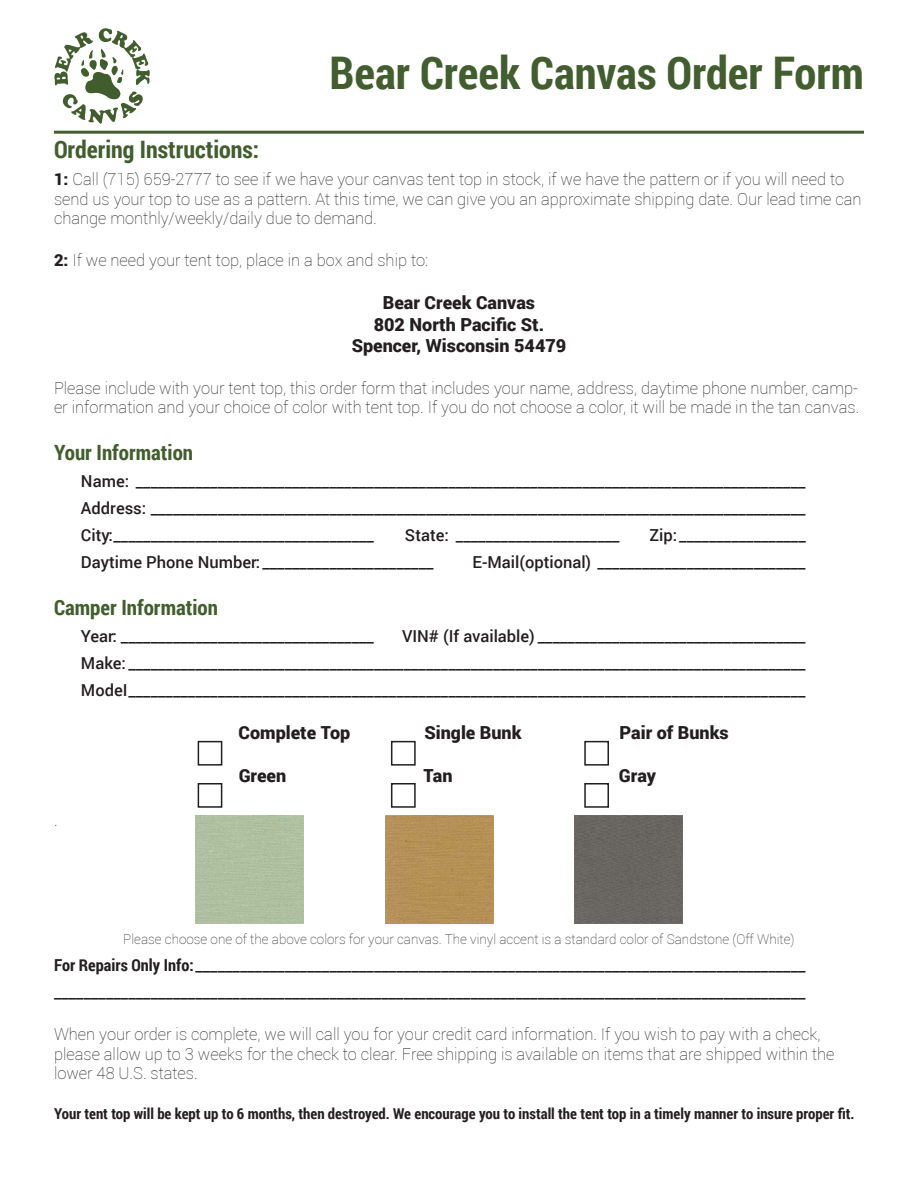
<style>
.page{position:relative;width:918px;height:1188px;background:#fff}
.page>*{position:absolute;margin:0;border:0;box-sizing:border-box;transform-origin:0 0}
.t1{font:700 45px "Roboto Condensed";color:#425d2e}
.t2{font:700 24px "Roboto Condensed";color:#425d2e}
.t3{font:700 21px "Roboto Condensed";color:#425d2e}
.t4{font:900 18px/21.6px "Roboto";color:#231f20;text-align:center}
.t5{font:500 16.5px/27px "Roboto";color:#231f20;text-align:justify}
.t6{font:100 16.5px/19.8px "Roboto";color:#231f20}
.t7{font:700 15px "Roboto Condensed";color:#231f20}
.t8{font:100 13.5px "Roboto";color:#231f20}
.s1{font-weight:900}
.s2{font-family:"Roboto Condensed";font-weight:700}
</style>
<div class="page">
<img style="left:54px;top:28px;width:95px;height:95px">
<hr style="left:54px;top:131px;width:810px;height:3px;background:#425d2e">
<div style="left:195px;top:815px;width:108px;height:108px;background:#afc0a1"></div>
<img style="left:385px;top:815px;width:108px;height:108px">
<div style="left:575px;top:815px;width:108px;height:108px;background:#696562"></div>
<div style="left:198px;top:741px;width:24px;height:25px;border:2px solid #231f20"></div>
<div style="left:198px;top:783px;width:24px;height:25px;border:2px solid #231f20"></div>
<div style="left:391px;top:783px;width:25px;height:25px;border:2px solid #231f20"></div>
<div style="left:584px;top:783px;width:25px;height:25px;border:2px solid #231f20"></div>
<div style="left:391px;top:741px;width:25px;height:25px;border:2px solid #231f20"></div>
<div style="left:584px;top:741px;width:25px;height:25px;border:2px solid #231f20"></div>
<h1 class="t1" style="left:329px;top:42px;width:536px">Bear Creek Canvas Order Form</h1>
<h2 class="t2" style="left:54px;top:132px;width:207px">Ordering Instructions:</h2>
<p class="t6" style="left:54px;top:168px;width:809px"><span class="s1">1:</span> Call (715) 659-2777 to see if we have your canvas tent top in stock, if we have the pattern or if you will need to send us your top to use as a pattern. At this time, we can give you an approximate shipping date. Our lead time can change monthly/weekly/daily due to demand.</p>
<p class="t6" style="left:54px;top:249px;width:376px"><span class="s1">2:</span> If we need your tent top, place in a box and ship to:</p>
<p class="t4" style="left:352px;top:291px;width:216px">Bear Creek Canvas<br>802 North Pacific St.<br>Spencer, Wisconsin 54479</p>
<p class="t6" style="left:54px;top:377px;width:807px">Please include with your tent top, this order form that includes your name, address, daytime phone number, camp&shy;er information and your choice of color with tent top. If you do not choose a color, it will be made in the tan canvas.</p>
<p class="t3" style="left:54px;top:438px;width:141px">Your Information</p>
<p class="t5" style="left:81px;top:467px;width:726px">Name: __________________________________________________________________________________________ Address: ________________________________________________________________________________________ City:___________________________________</p>
<p class="t5" style="left:405px;top:521px;width:216px">State: ______________________</p>
<p class="t5" style="left:649px;top:521px;width:158px">Zip: _________________</p>
<p class="t5" style="left:81px;top:548px;width:354px">Daytime Phone Number: _______________________</p>
<p class="t5" style="left:472px;top:548px;width:335px">E-Mail(optional) ____________________________</p>
<p class="t3" style="left:54px;top:593px;width:165px">Camper Information</p>
<p class="t5" style="left:81px;top:622px;width:295px">Year: __________________________________</p>
<p class="t5" style="left:81px;top:622px;width:726px;text-indent:321px">VIN# (If available) ____________________________________ Make: ___________________________________________________________________________________________ ModeI___________________________________________________________________________________________</p>
<p class="t4" style="left:238px;top:721px;width:113px">Complete Top</p>
<p class="t4" style="left:424px;top:721px;width:99px">Single Bunk</p>
<p class="t4" style="left:619px;top:721px;width:111px">Pair of Bunks</p>
<p class="t4" style="left:239px;top:764px;width:49px">Green</p>
<p class="t4" style="left:423px;top:764px;width:31px">Tan</p>
<p class="t4" style="left:619px;top:764px;width:39px">Gray</p>
<p class="t6" style="left:54px;top:809px;width:5px">.</p>
<p class="t8" style="left:123px;top:930px;width:673px">Please choose one of the above colors for your canvas. The vinyl accent is a standard color of Sandstone (Off White)</p>
<p class="t5" style="left:54px;top:951px;width:753px"><span class="s2">For Repairs Only Info:</span>__________________________________________________________________________________ _____________________________________________________________________________________________________</p>
<p class="t6" style="left:54px;top:1023px;width:782px">When your order is complete, we will call you for your credit card information. If you wish to pay with a check, please allow up to 3 weeks for the check to clear. Free shipping is available on items that are shipped within the lower 48 U.S. states.</p>
<p class="t7" style="left:54px;top:1103px;width:802px">Your tent top will be kept up to 6 months, then destroyed. We encourage you to install the tent top in a timely manner to insure proper fit.</p>
</div>
